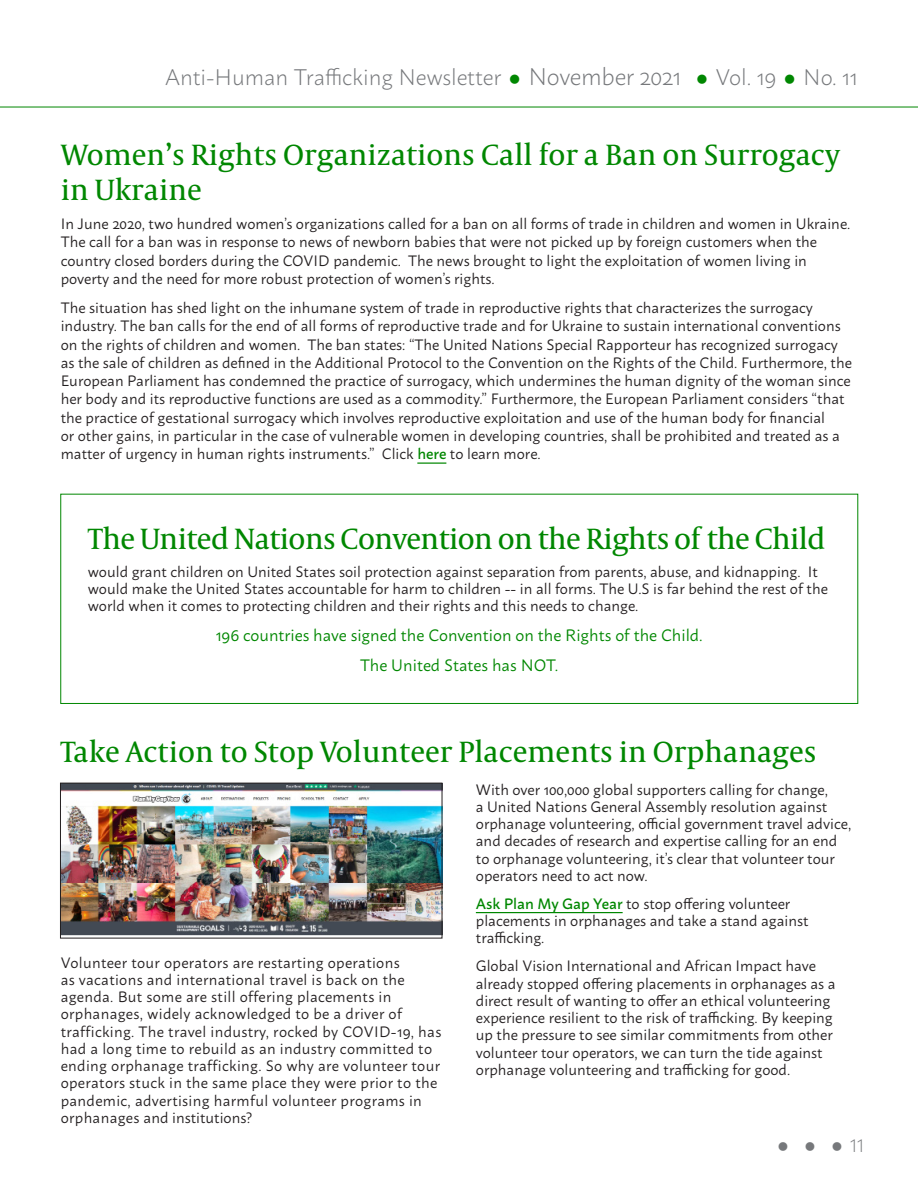
<style>
.page{position:relative;width:918px;height:1188px;background:#fff}
.page>*{position:absolute;margin:0;border:0;box-sizing:border-box;transform-origin:0 0}
.t1{font:30px/34.5px "Capitolium News 2";color:#008701}
.t2{font:30px "Capitolium News 2";letter-spacing:-.02em;color:#008701}
.t3{font:300 22.5px "Macho";letter-spacing:-.005em;color:#76787b}
.t4{font:300 18px "Macho";color:#76787b}
.t5{font:16.5px "Macho";color:#008701}
.t6{font:15px/17.2px "Macho";color:#231f20}
.t7{font:15px/17.2px "Macho";letter-spacing:.02em;color:#231f20}
.s1{color:#008701}
.s2{font-size:24px}
.s3{font-weight:500;color:#008701}
</style>
<div class="page">
<hr style="left:0;top:107px;width:918px;height:1px;background:#008701">
<svg style="left:417px;top:463px;width:29px;height:1px"></svg>
<div style="left:60px;top:494px;width:798px;height:210px;border:1px solid #008701"></div>
<hr style="left:476px;top:912px;width:147px;height:1px;background:#008701">
<img style="left:62px;top:785px;width:378px;height:151px">
<div style="left:60px;top:783px;width:382px;height:155px;border:1px solid #231f20"></div>
<p class="t3" style="left:165px;top:58px;width:694px">Anti-Human Trafficking Newsletter <span class="s1">●</span> <span class="s2">November 2021</span> <span class="s1">●</span> Vol. 19 <span class="s1">●</span> No. 11</p>
<p class="t1" style="left:61px;top:137px;width:781px">Women’s Rights Organizations Call for a Ban on Surrogacy in Ukraine</p>
<p class="t6" style="left:61px;top:213px;width:791px;line-height:18.3px">In June 2020, two hundred women’s organizations called for a ban on all forms of trade in children and women in Ukraine.<br>The call for a ban was in response to news of newborn babies that were not picked up by foreign customers when the country closed borders during the COVID pandemic. The news brought to light the exploitation of women living in poverty and the need for more robust protection of women’s rights.</p>
<p class="t6" style="left:61px;top:297px;width:793px;line-height:18.3px">The situation has shed light on the inhumane system of trade in reproductive rights that characterizes the surrogacy industry. The ban calls for the end of all forms of reproductive trade and for Ukraine to sustain international conventions on the rights of children and women. The ban states: “The United Nations Special Rapporteur has recognized surrogacy as the sale of children as defined in the Additional Protocol to the Convention on the Rights of the Child. Furthermore, the European Parliament has condemned the practice of surrogacy, which undermines the human dignity of the woman since her body and its reproductive functions are used as a commodity.” Furthermore, the European Parliament considers “that the practice of gestational surrogacy which involves reproductive exploitation and use of the human body for financial<br>or other gains, in particular in the case of vulnerable women in developing countries, shall be prohibited and treated as a matter of urgency in human rights instruments.” Click <span class="s3">here</span> to learn more.</p>
<p class="t2" style="left:88px;top:518px;width:739px">The United Nations Convention on the Rights of the Child</p>
<p class="t6" style="left:88px;top:562px;width:742px">would grant children on United States soil protection against separation from parents, abuse, and kidnapping. It would make the United States accountable for harm to children -- in all forms. The U.S is far behind the rest of the world when it comes to protecting children and their rights and this needs to change.</p>
<p class="t5" style="left:216px;top:621px;width:489px">196 countries have signed the Convention on the Rights of the Child.</p>
<p class="t5" style="left:360px;top:651px;width:200px">The United States has NOT.</p>
<p class="t1" style="left:60px;top:733px;width:758px">Take Action to Stop Volunteer Placements in Orphanages</p>
<p class="t7" style="left:61px;top:952px;width:382px">Volunteer tour operators are restarting operations<br>as vacations and international travel is back on the agenda. But some are still offering placements in orphanages, widely acknowledged to be a driver of trafficking. The travel industry, rocked by COVID-19, has had a long time to rebuild as an industry committed to ending orphanage trafficking. So why are volunteer tour operators stuck in the same place they were prior to the pandemic, advertising harmful volunteer programs in orphanages and institutions?</p>
<p class="t6" style="left:476px;top:779px;width:377px">With over 100,000 global supporters calling for change,<br>a United Nations General Assembly resolution against orphanage volunteering, official government travel advice, and decades of research and expertise calling for an end to orphanage volunteering, it’s clear that volunteer tour operators need to act now.</p>
<p class="t6" style="left:476px;top:893px;width:334px"><span class="s3">Ask Plan My Gap Year</span> to stop offering volunteer placements in orphanages and take a stand against trafficking.</p>
<p class="t6" style="left:476px;top:956px;width:361px">Global Vision International and African Impact have already stopped offering placements in orphanages as a direct result of wanting to offer an ethical volunteering experience resilient to the risk of trafficking. By keeping up the pressure to see similar commitments from other volunteer tour operators, we can turn the tide against orphanage volunteering and trafficking for good.</p>
<p class="t4" style="left:778px;top:1130px;width:88px">● ● ●11</p>
</div>
